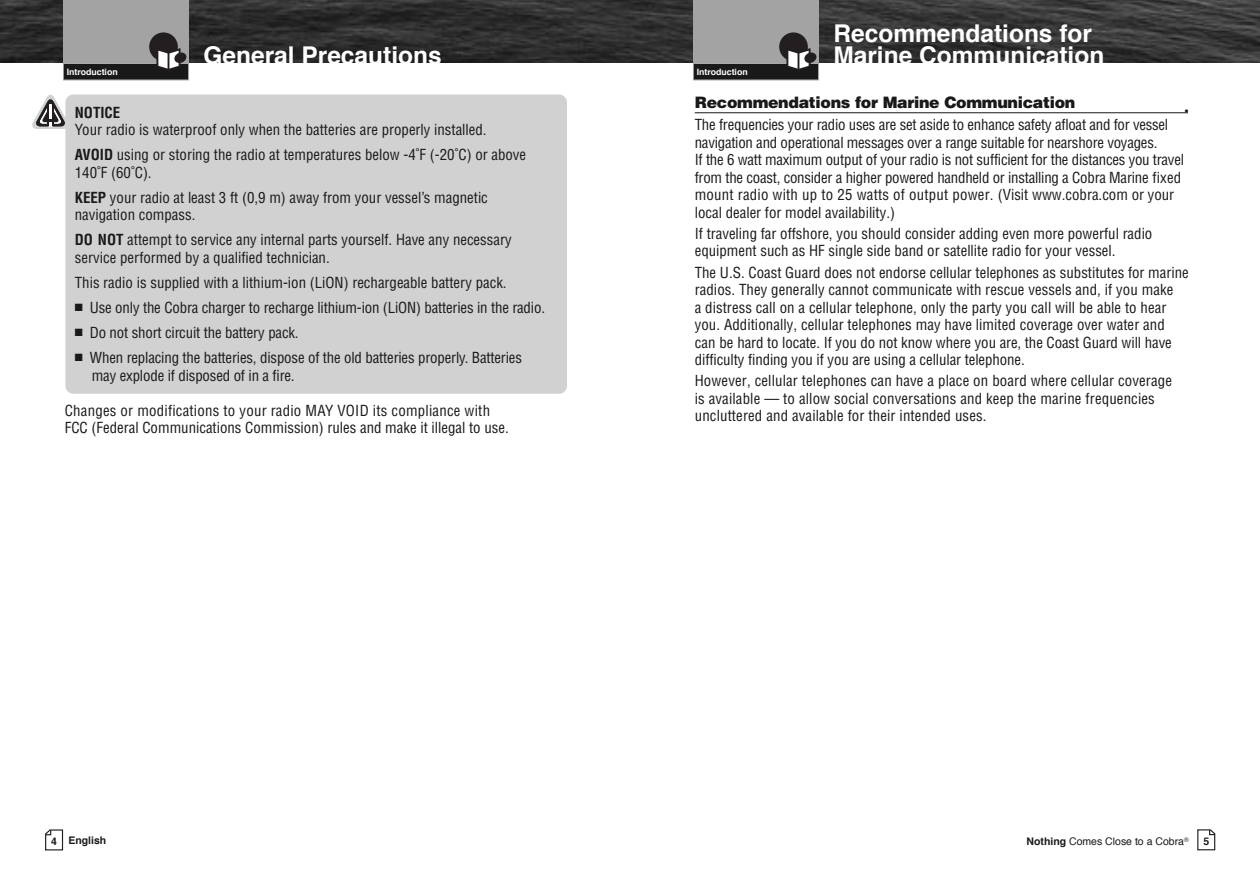
<style>
.page{position:relative;width:1260px;height:882px;background:#fff}
.page>*{position:absolute;margin:0;border:0;box-sizing:border-box;transform-origin:0 0}
.t1{font:700 24.5px/22.8px "Helvetica";color:#fff}
.t2{font:900 15.75px "Helvetica LT Std";letter-spacing:-.02em;color:#191919}
.t3{font:condensed 14.88px/17.5px "Helvetica LT Std";color:#191919}
.t4{font:700 condensed 14.88px "Helvetica LT Std";color:#191919}
.t5{font:700 14px "Helvetica";color:#191919}
.t6{font:10.5px "Helvetica";color:#191919}
.t7{font:700 10.5px "Helvetica";color:#191919}
.t8{font:700 8.75px "Helvetica";color:#fff}
.t9{font:6.3px "Helvetica";color:#191919}
.s1{font-weight:700}
</style>
<div class="page">
<img style="left:630px;top:0;width:630px;height:63px">
<div style="left:694px;top:64px;width:124px;height:15px;background:#191919"></div>
<div style="left:693px;top:63px;width:126px;height:17px;border:1px solid #a3a3a3"></div>
<div style="left:693px;top:0;width:126px;height:63px;background:#a3a3a3"></div>
<div style="left:780px;top:33px;width:27px;height:27px;background:#231f20;border-radius:50%"></div>
<div style="left:779px;top:32px;width:29px;height:29px;border:2px solid #231f20;border-radius:50%"></div>
<svg style="left:786px;top:48px;width:31px;height:22px"></svg>
<svg style="left:1197px;top:829px;width:18px;height:21px"></svg>
<hr style="left:695px;top:112px;width:493px;height:1px;background:#191919">
<svg style="left:0;top:0;width:630px;height:63px;background:#2c2c2c"></svg>
<svg style="left:45px;top:829px;width:19px;height:21px"></svg>
<div style="left:65px;top:94px;width:502px;height:300px;background:#d1d1d1;border-radius:8px"></div>
<svg style="left:32px;top:94px;width:38px;height:35px"></svg>
<div style="left:64px;top:64px;width:124px;height:15px;background:#191919"></div>
<div style="left:63px;top:63px;width:126px;height:17px;border:1px solid #a3a3a3"></div>
<div style="left:63px;top:0;width:126px;height:63px;background:#a3a3a3"></div>
<div style="left:150px;top:33px;width:27px;height:27px;background:#231f20;border-radius:50%"></div>
<div style="left:149px;top:32px;width:29px;height:29px;border:2px solid #231f20;border-radius:50%"></div>
<svg style="left:156px;top:48px;width:31px;height:22px"></svg>
<h1 class="t1" style="left:203px;top:46px;width:240px">General Precautions</h1>
<p class="t8" style="left:67px;top:67px;width:53px">Introduction</p>
<p class="t4" style="left:75px;top:106px;width:47px">NOTICE</p>
<p class="t3" style="left:75px;top:118px;width:453px;line-height:25px">Your radio is waterproof only when the batteries are properly installed.<br><span class="s1">AVOID</span> using or storing the radio at temperatures below -4˚F (-20˚C) or above</p>
<p class="t3" style="left:75px;top:161px;width:415px;line-height:25px">140˚F (60˚C).<br><span class="s1">KEEP</span> your radio at least 3 ft (0,9 m) away from your vessel’s magnetic</p>
<p class="t3" style="left:75px;top:203px;width:439px;line-height:25px">navigation compass.<br><span class="s1">DO NOT</span> attempt to service any internal parts yourself. Have any necessary</p>
<p class="t3" style="left:75px;top:246px;width:433px;line-height:25px">service performed by a qualified technician.<br>This radio is supplied with a lithium-ion (LiON) rechargeable battery pack.</p>
<p class="t3" style="left:75px;top:300px;width:472px">■ Use only the Cobra charger to recharge lithium-ion (LiON) batteries in the radio.</p>
<p class="t3" style="left:75px;top:325px;width:225px">■ Do not short circuit the battery pack.</p>
<p class="t3" style="left:92px;top:350px;width:432px;text-indent:-17px">■ When replacing the batteries, dispose of the old batteries properly. Batteries may explode if disposed of in a fire.</p>
<p class="t3" style="left:65px;top:403px;width:446px">Changes or modifications to your radio MAY VOID its compliance with<br>FCC (Federal Communications Commission) rules and make it illegal to use.</p>
<p class="t8" style="left:67px;top:69px;width:53px">Introduction</p>
<h1 class="t1" style="left:833px;top:24px;width:272px">Recommendations for<br>Marine Communication</h1>
<p class="t2" style="left:695px;top:96px;width:382px">Recommendations for Marine Communication</p>
<p class="t8" style="left:697px;top:69px;width:53px">Introduction</p>
<p class="t5" style="left:1184px;top:106px;width:6px">•</p>
<p class="t3" style="left:695px;top:117px;width:491px">The frequencies your radio uses are set aside to enhance safety afloat and for vessel navigation and operational messages over a range suitable for nearshore voyages.<br>If the 6 watt maximum output of your radio is not sufficient for the distances you travel from the coast, consider a higher powered handheld or installing a Cobra Marine fixed mount radio with up to 25 watts of output power. (Visit www.cobra.com or your local dealer for model availability.)</p>
<p class="t3" style="left:695px;top:226px;width:459px">If traveling far offshore, you should consider adding even more powerful radio equipment such as HF single side band or satellite radio for your vessel.</p>
<p class="t3" style="left:695px;top:265px;width:496px">The U.S. Coast Guard does not endorse cellular telephones as substitutes for marine radios. They generally cannot communicate with rescue vessels and, if you make<br>a distress call on a cellular telephone, only the party you call will be able to hear you. Additionally, cellular telephones may have limited coverage over water and can be hard to locate. If you do not know where you are, the Coast Guard will have difficulty finding you if you are using a cellular telephone.</p>
<p class="t3" style="left:695px;top:373px;width:479px">However, cellular telephones can have a place on board where cellular coverage is available — to allow social conversations and keep the marine frequencies uncluttered and available for their intended uses.</p>
<p class="t7" style="left:51px;top:836px;width:57px">4 English</p>
<p class="t6" style="left:1027px;top:837px;width:159px"><span class="s1">Nothing</span> Comes Close to a Cobra</p>
<p class="t7" style="left:1203px;top:837px;width:7px">5</p>
<p class="t9" style="left:1184px;top:837px;width:6px">®</p>
</div>
